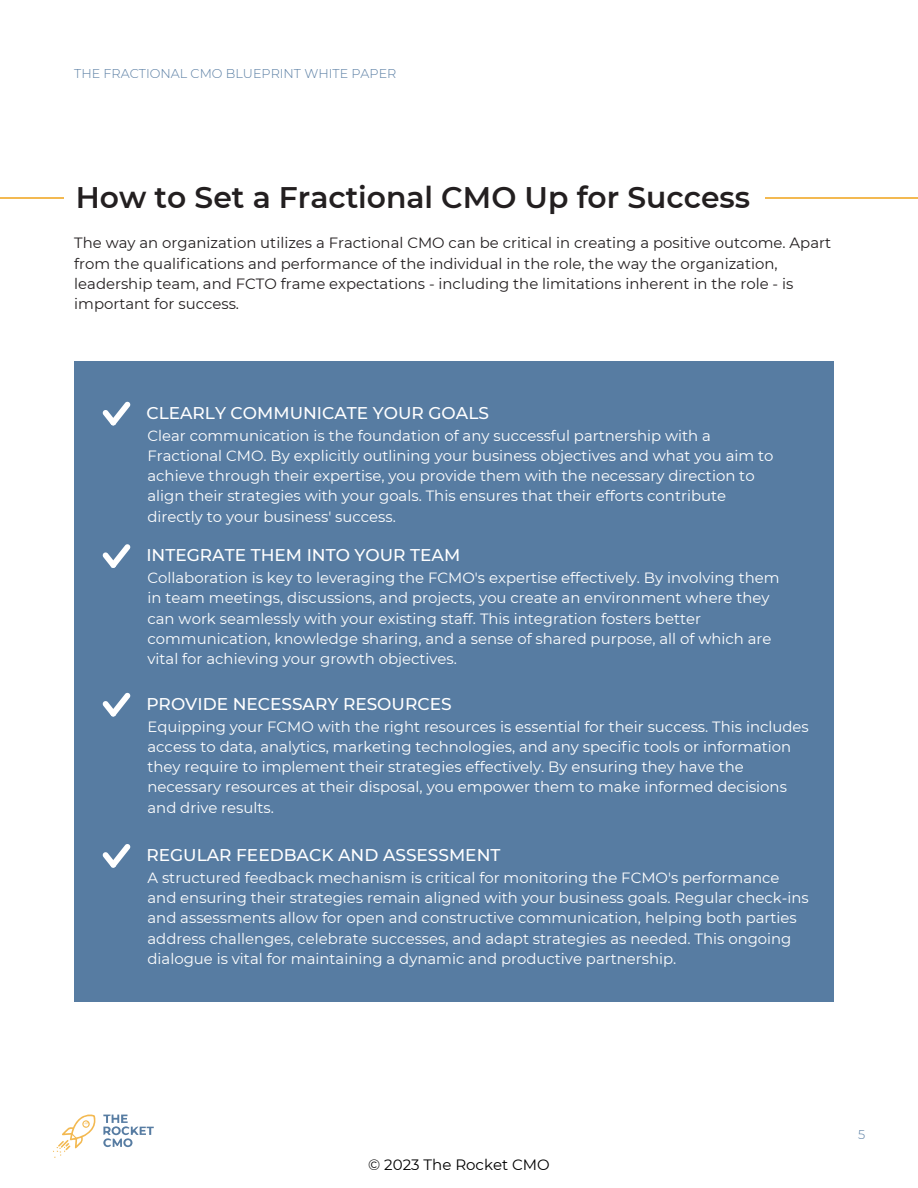
<style>
.page{position:relative;width:918px;height:1188px;background:#fff}
.page>*{position:absolute;margin:0;border:0;box-sizing:border-box;transform-origin:0 0}
.t1{font:600 29.7px "Montserrat";color:#231f20}
.t2{font:500 16.95px "Montserrat";color:#fff}
.t3{font:15px "Montserrat";color:#000}
.t4{font:14.85px/20.2px "Montserrat";color:#fff}
.t5{font:14.85px/20.2px "Montserrat";color:#231f20}
.t6{font:300 12.75px "Montserrat";color:#577ca2}
</style>
<div class="page">
<hr style="left:0;top:198px;width:63px;height:1px;background:#f3b951">
<svg style="left:103px;top:1115px;width:51px;height:32px"></svg>
<svg style="left:53px;top:1115px;width:43px;height:43px"></svg>
<div style="left:74px;top:361px;width:759px;height:640px;background:#577ca2"></div>
<svg style="left:102px;top:401px;width:29px;height:24px"></svg>
<svg style="left:102px;top:544px;width:29px;height:24px"></svg>
<svg style="left:102px;top:692px;width:29px;height:24px"></svg>
<svg style="left:102px;top:844px;width:29px;height:24px"></svg>
<hr style="left:766px;top:198px;width:152px;height:1px;background:#f3b951">
<p class="t6" style="left:74px;top:66px;width:324px">THE FRACTIONAL CMO BLUEPRINT WHITE PAPER</p>
<p class="t1" style="left:76px;top:179px;width:676px">How to Set a Fractional CMO Up for Success</p>
<p class="t5" style="left:74px;top:233px;width:758px">The way an organization utilizes a Fractional CMO can be critical in creating a positive outcome. Apart from the qualifications and performance of the individual in the role, the way the organization, leadership team, and FCTO frame expectations - including the limitations inherent in the role - is important for success.</p>
<p class="t2" style="left:146px;top:403px;width:344px">CLEARLY COMMUNICATE YOUR GOALS</p>
<p class="t4" style="left:148px;top:425px;width:628px">Clear communication is the foundation of any successful partnership with a Fractional CMO. By explicitly outlining your business objectives and what you aim to achieve through their expertise, you provide them with the necessary direction to align their strategies with your goals. This ensures that their efforts contribute directly to your business' success.</p>
<p class="t2" style="left:146px;top:545px;width:315px">INTEGRATE THEM INTO YOUR TEAM</p>
<p class="t4" style="left:148px;top:568px;width:634px">Collaboration is key to leveraging the FCMO's expertise effectively. By involving them in team meetings, discussions, and projects, you create an environment where they can work seamlessly with your existing staff. This integration fosters better communication, knowledge sharing, and a sense of shared purpose, all of which are vital for achieving your growth objectives.</p>
<p class="t2" style="left:146px;top:694px;width:307px">PROVIDE NECESSARY RESOURCES</p>
<p class="t4" style="left:148px;top:716px;width:663px">Equipping your FCMO with the right resources is essential for their success. This includes access to data, analytics, marketing technologies, and any specific tools or information they require to implement their strategies effectively. By ensuring they have the</p>
<p class="t4" style="left:148px;top:777px;width:641px">necessary resources at their disposal, you empower them to make informed decisions and drive results.</p>
<p class="t2" style="left:146px;top:845px;width:356px">REGULAR FEEDBACK AND ASSESSMENT</p>
<p class="t4" style="left:148px;top:867px;width:634px">A structured feedback mechanism is critical for monitoring the FCMO's performance</p>
<p class="t4" style="left:148px;top:888px;width:663px">and ensuring their strategies remain aligned with your business goals. Regular check-ins and assessments allow for open and constructive communication, helping both parties address challenges, celebrate successes, and adapt strategies as needed. This ongoing dialogue is vital for maintaining a dynamic and productive partnership.</p>
<p class="t3" style="left:368px;top:1155px;width:183px">© 2023 The Rocket CMO</p>
<p class="t6" style="left:858px;top:1127px;width:9px">5</p>
</div>
